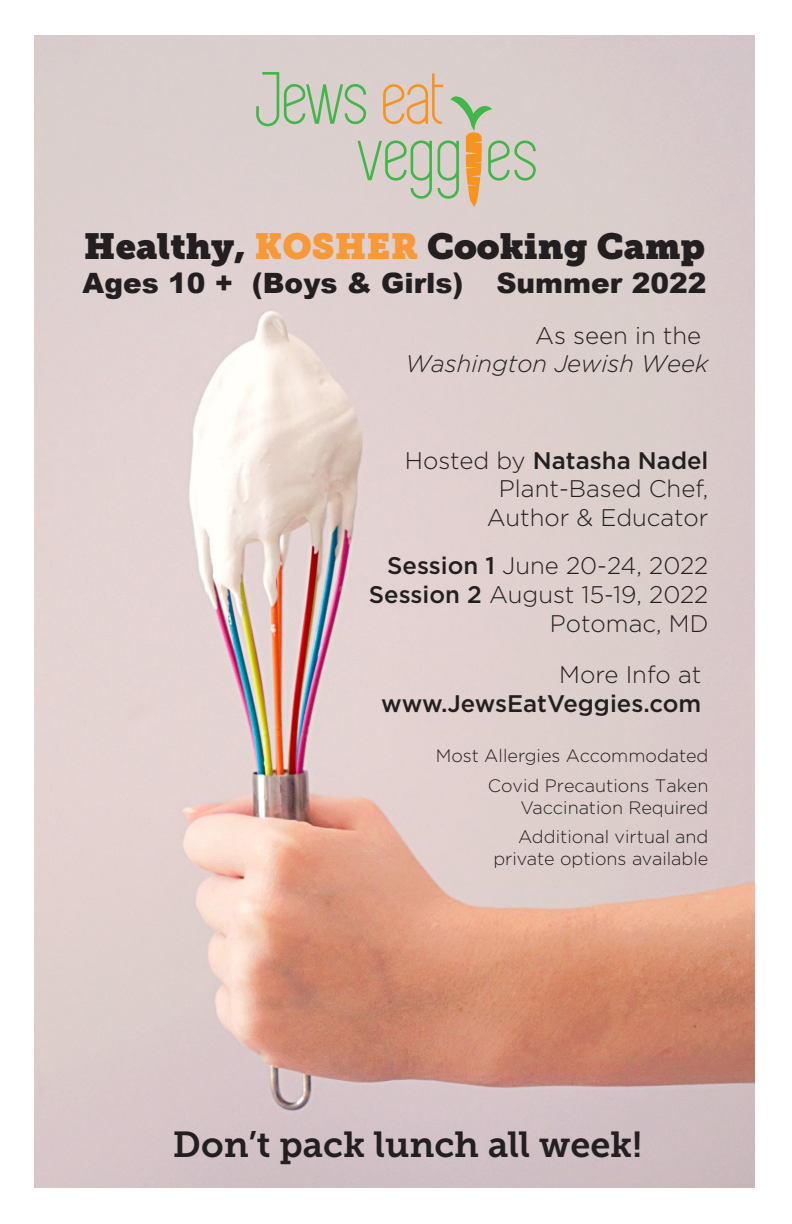
<style>
.page{position:relative;width:792px;height:1224px;background:#fff}
.page>*{position:absolute;margin:0;border:0;box-sizing:border-box;transform-origin:0 0}
.t1{font:36px "Museo Slab";color:#231f20}
.t2{font:36px "Museo Slab 700";color:#231f20}
.t3{font:900 28px "Arial";color:#231f20}
.t4{font:300 24px/28.8px "Gotham HTF";color:#231f20;text-align:center}
.t5{font:500 24px/28.8px "Gotham HTF";color:#231f20;text-align:right}
.t6{font:italic 300 24px/28px "Gotham HTF";color:#231f20}
.t7{font:300 18px/21.6px "Gotham HTF";color:#231f20;text-align:right}
.s1{color:#f79938}
.s2{font-style:normal}
.s3{font-weight:300}
.s4{font-weight:500}
</style>
<div class="page">
<img style="left:34px;top:36px;width:720px;height:1152px">
<svg style="left:256px;top:72px;width:280px;height:135px;background:#cecaba"></svg>
<p class="t1" style="left:84px;top:225px;width:623px">Healthy, <span class="s1">KOSHER</span> Cooking Camp</p>
<p class="t3" style="left:83px;top:263px;width:625px">Ages 10 + (Boys &amp; Girls) Summer 2022</p>
<p class="t6" style="left:406px;top:322px;width:304px;text-indent:130px"><span class="s2">As seen in the<br></span>Washington Jewish Week</p>
<p class="t5" style="left:405px;top:445px;width:305px"><span class="s3">Hosted by</span> Natasha Nadel</p>
<p class="t4" style="left:487px;top:474px;width:223px">Plant-Based Chef,<br>Author &amp; Educator</p>
<p class="t4" style="left:387px;top:551px;width:323px"><span class="s4">Session 1</span> June 20-24, 2022</p>
<p class="t4" style="left:369px;top:580px;width:341px"><span class="s4">Session 2</span> August 15-19, 2022</p>
<p class="t4" style="left:550px;top:609px;width:160px">Potomac, MD</p>
<p class="t5" style="left:381px;top:660px;width:321px"><span class="s3">More Info at </span>www.JewsEatVeggies.com</p>
<p class="t7" style="left:436px;top:745px;width:274px">Most Allergies Accommodated</p>
<p class="t7" style="left:488px;top:775px;width:222px">Covid Precautions Taken<br>Vaccination Required</p>
<p class="t7" style="left:493px;top:826px;width:217px">Additional virtual and private options available</p>
<p class="t2" style="left:173px;top:1125px;width:471px">Don’t pack lunch all week!</p>
</div>
